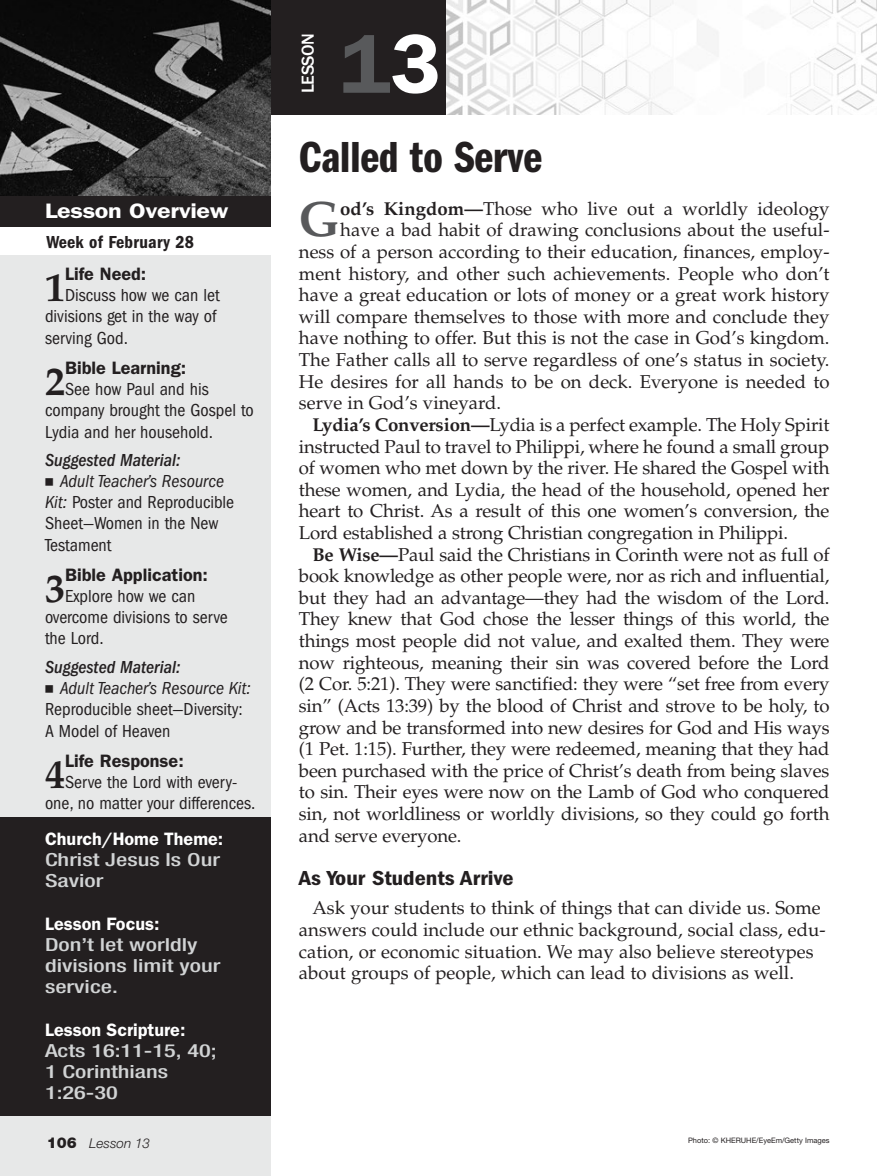
<style>
.page{position:relative;width:877px;height:1176px;background:#fff}
.page>*{position:absolute;margin:0;border:0;box-sizing:border-box;transform-origin:0 0}
.t1{font:600 84px "ITC Franklin Gothic Std";color:#58595b}
.t2{font:700 49.65px "Palatino LT Std";color:#58595b}
.t3{font:45px "ITC Franklin Gothic Std Dm Cp";color:#231f20;scale:1.1 1}
.t4{font:700 40.2px "Palatino LT Std";color:#231f20}
.t5{font:21px "ITC Franklin Gothic Std Dm Cd";color:#231f20;scale:1.15 1}
.t6{font:600 21px "ITC Franklin Gothic Std";letter-spacing:-.015em;color:#fff;scale:1.2 1}
.t7{font:18.6px/21.6px "Palatino LT Std";letter-spacing:-.01em;color:#231f20}
.t8{font:condensed 18px/21.1px "ITC Franklin Gothic Std";color:#231f20}
.t9{font:500 condensed 18px/21px "Helvetica Neue LT Std";color:#d1d3d4;scale:1.35 1}
.t10{font:600 18px "ITC Franklin Gothic Std";color:#231f20}
.t11{font:600 18px "ITC Franklin Gothic Std";color:#fff}
.t12{font:18px "ITC Franklin Gothic Std Dm Cd";letter-spacing:.01em;color:#231f20}
.t13{font:500 18px "ITC Franklin Gothic Std";letter-spacing:-.03em;color:#fff}
.t14{font:italic 300 13.5px "Helvetica Neue LT Std";color:#231f20}
.t15{font:7.5px "Helvetica Neue LT Std";color:#231f20}
.s1{font-weight:500;font-style:italic}
.s2{font-family:"Universal Newswith Comm Pi";font-stretch:normal;font-size:15px}
.s3{font-style:italic}
.s4{font-weight:900;font-style:normal;font-size:15px}
.s5{color:#fff}
.s6{font-weight:700}
</style>
<div class="page">
<img style="left:446px;top:0;width:431px;height:114px">
<div style="left:270px;top:0;width:176px;height:114px;background:#231f20"></div>
<div style="left:0;top:255px;width:270px;height:920px;background:#e7e8e8"></div>
<div style="left:0;top:195px;width:270px;height:31px;background:#231f20"></div>
<div style="left:0;top:816px;width:270px;height:299px;background:#231f20"></div>
<img style="left:0;top:0;width:270px;height:195px">
<p class="t6" style="left:45px;top:198px;width:154px">Lesson Overview</p>
<p class="t12" style="left:47px;top:231px;width:149px">Week of February 28</p>
<h3 class="t4" style="left:45px;top:264px;width:22px">1</h3>
<p class="t10" style="left:65px;top:263px;width:83px">Life Need:</p>
<p class="t8" style="left:45px;top:285px;width:176px;text-indent:20px">Discuss how we can let divisions get in the way of serving God.</p>
<h3 class="t4" style="left:45px;top:357px;width:22px">2</h3>
<p class="t10" style="left:65px;top:357px;width:123px">Bible Learning:</p>
<p class="t8" style="left:45px;top:378px;width:210px;text-indent:20px">See how Paul and his company brought the Gospel to<br>Lydia and her household.</p>
<p class="t8" style="left:45px;top:449px;width:191px"><span class="s1">Suggested Material:<br></span><span class="s2">N</span> <span class="s3">Adult Teacher’s Resource<br>Kit:</span> Poster and Reproducible<br>Sheet—Women in the New<br>Testament</p>
<h3 class="t4" style="left:45px;top:564px;width:22px">3</h3>
<p class="t10" style="left:65px;top:563px;width:144px">Bible Application:</p>
<p class="t8" style="left:45px;top:585px;width:184px;text-indent:20px">Explore how we can overcome divisions to serve the Lord.</p>
<p class="t8" style="left:45px;top:656px;width:207px"><span class="s1">Suggested Material:<br></span><span class="s2">N</span> <span class="s3">Adult Teacher’s Resource Kit:<br></span>Reproducible sheet—Diversity:<br>A Model of Heaven</p>
<h3 class="t4" style="left:45px;top:750px;width:22px">4</h3>
<p class="t10" style="left:65px;top:749px;width:120px">Life Response:</p>
<p class="t8" style="left:45px;top:771px;width:212px;text-align:center">Serve the Lord with every-<br>one, no matter your differences.</p>
<p class="t11" style="left:45px;top:827px;width:180px">Church/Home Theme:</p>
<p class="t9" style="left:45px;top:848px;width:131px">Christ Jesus Is Our<br>Savior</p>
<p class="t11" style="left:45px;top:912px;width:116px">Lesson Focus:</p>
<p class="t9" style="left:45px;top:933px;width:131px">Don’t let worldly divisions limit your service.</p>
<p class="t11" style="left:45px;top:1018px;width:142px">Lesson Scripture:</p>
<p class="t9" style="left:45px;top:1039px;width:129px">Acts 16:11-15, 40;<br>1 Corinthians<br>1:26-30</p>
<p class="t14" style="left:47px;top:1135px;width:105px"><span class="s4">106</span> Lesson 13</p>
<p class="t13" style="left:298px;top:93px;width:61px;rotate:-90deg">LESSON</p>
<h1 class="t1" style="left:340px;top:14px;width:102px">1<span class="s5">3</span></h1>
<h3 class="t3" style="left:299px;top:132px;width:223px">Called to Serve</h3>
<h2 class="t2" style="left:299px;top:190px;width:43px">G</h2>
<p class="t7" style="left:340px;top:198px;width:491px"><span class="s6">od’s Kingdom—</span>Those who live out a worldly ideology</p>
<p class="t7" style="left:340px;top:219px;width:491px">have a bad habit of drawing conclusions about the useful-</p>
<p class="t7" style="left:299px;top:241px;width:532px">ness of a person according to their education, finances, employ-</p>
<p class="t7" style="left:299px;top:263px;width:532px">ment history, and other such achievements. People who don’t</p>
<p class="t7" style="left:299px;top:284px;width:532px">have a great education or lots of money or a great work history</p>
<p class="t7" style="left:299px;top:306px;width:532px">will compare themselves to those with more and conclude they</p>
<p class="t7" style="left:299px;top:327px;width:532px">have nothing to offer. But this is not the case in God’s kingdom.</p>
<p class="t7" style="left:299px;top:349px;width:532px">The Father calls all to serve regardless of one’s status in society.</p>
<p class="t7" style="left:299px;top:371px;width:532px">He desires for all hands to be on deck. Everyone is needed to</p>
<p class="t7" style="left:299px;top:392px;width:204px">serve in God’s vineyard.</p>
<p class="t7" style="left:312px;top:414px;width:519px"><span class="s6">Lydia’s Conversion—</span>Lydia is a perfect example. The Holy Spirit</p>
<p class="t7" style="left:299px;top:435px;width:532px">instructed Paul to travel to Philippi, where he found a small group</p>
<p class="t7" style="left:299px;top:457px;width:532px">of women who met down by the river. He shared the Gospel with</p>
<p class="t7" style="left:299px;top:479px;width:532px">these women, and Lydia, the head of the household, opened her</p>
<p class="t7" style="left:299px;top:500px;width:532px">heart to Christ. As a result of this one women’s conversion, the</p>
<p class="t7" style="left:299px;top:522px;width:491px">Lord established a strong Christian congregation in Philippi.</p>
<p class="t7" style="left:312px;top:543px;width:519px"><span class="s6">Be Wise—</span>Paul said the Christians in Corinth were not as full of</p>
<p class="t7" style="left:299px;top:565px;width:532px">book knowledge as other people were, nor as rich and influential,</p>
<p class="t7" style="left:299px;top:587px;width:532px">but they had an advantage—they had the wisdom of the Lord.</p>
<p class="t7" style="left:299px;top:608px;width:532px">They knew that God chose the lesser things of this world, the</p>
<p class="t7" style="left:299px;top:630px;width:532px">things most people did not value, and exalted them. They were</p>
<p class="t7" style="left:299px;top:651px;width:532px">now righteous, meaning their sin was covered before the Lord</p>
<p class="t7" style="left:299px;top:673px;width:532px">(2 Cor. 5:21). They were sanctified: they were “set free from every</p>
<p class="t7" style="left:299px;top:695px;width:532px">sin” (Acts 13:39) by the blood of Christ and strove to be holy, to</p>
<p class="t7" style="left:299px;top:716px;width:532px">grow and be transformed into new desires for God and His ways</p>
<p class="t7" style="left:299px;top:738px;width:532px">(1 Pet. 1:15). Further, they were redeemed, meaning that they had</p>
<p class="t7" style="left:299px;top:759px;width:532px">been purchased with the price of Christ’s death from being slaves</p>
<p class="t7" style="left:299px;top:781px;width:532px">to sin. Their eyes were now on the Lamb of God who conquered</p>
<p class="t7" style="left:299px;top:803px;width:532px">sin, not worldliness or worldly divisions, so they could go forth</p>
<p class="t7" style="left:299px;top:824px;width:164px">and serve everyone.</p>
<p class="t5" style="left:299px;top:866px;width:188px">As Your Students Arrive</p>
<p class="t7" style="left:299px;top:897px;width:528px;text-indent:14px">Ask your students to think of things that can divide us. Some answers could include our ethnic background, social class, edu&shy;cation, or economic situation. We may also believe stereotypes about groups of people, which can lead to divisions as well.</p>
<p class="t15" style="left:688px;top:1135px;width:143px">Photo: © KHERUHE/EyeEm/Getty Images</p>
</div>
